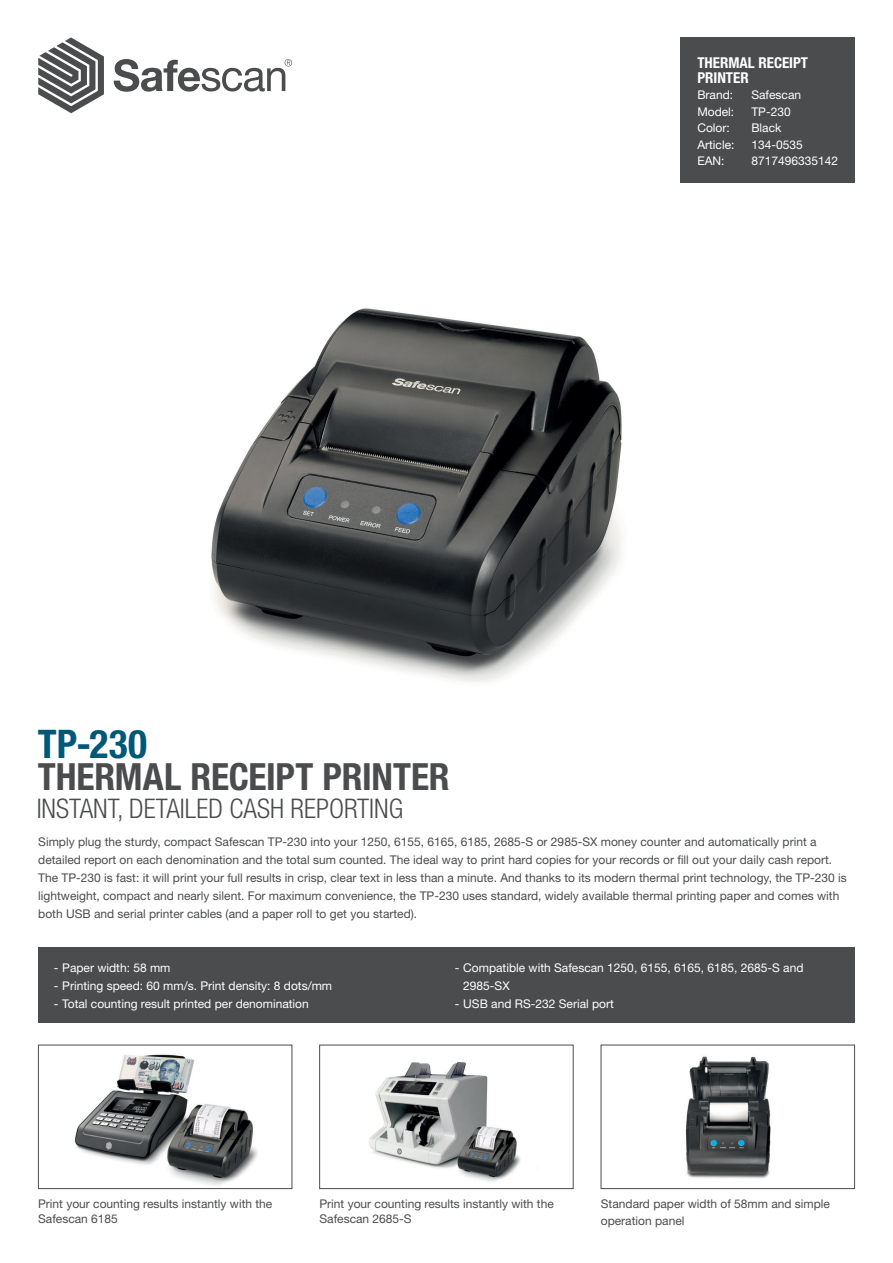
<style>
.page{position:relative;width:893px;height:1263px;background:#fff}
.page>*{position:absolute;margin:0;border:0;box-sizing:border-box;transform-origin:0 0}
.t1{font:700 condensed 39.45px "Helvetica Neue LT Std";color:#005879}
.t2{font:700 condensed 37.5px "Helvetica Neue LT Std";letter-spacing:-.005em;color:#4b4c4d}
.t3{font:300 condensed 27px "Helvetica Neue LT Std";color:#4b4c4d}
.t4{font:700 condensed 15px/15px "Helvetica Neue LT Std";color:#fff}
.t5{font:12px/18px "Helvetica Neue LT Std";color:#4b4c4d}
.t6{font:12px/18px "Helvetica Neue LT Std";color:#fff}
</style>
<div class="page">
<div style="left:680px;top:37px;width:175px;height:146px;background:#4b4c4d"></div>
<svg style="left:38px;top:37px;width:66px;height:76px"></svg>
<svg style="left:114px;top:59px;width:178px;height:33px"></svg>
<div style="left:38px;top:947px;width:816px;height:76px;background:#4b4c4d"></div>
<img style="left:211px;top:308px;width:411px;height:374px">
<img style="left:368px;top:1062px;width:153px;height:120px">
<div style="left:319px;top:1045px;width:254px;height:144px;border:1px solid #4b4c4d"></div>
<img style="left:685px;top:1056px;width:86px;height:123px">
<div style="left:601px;top:1045px;width:254px;height:144px;border:1px solid #4b4c4d"></div>
<img style="left:74px;top:1054px;width:184px;height:132px">
<div style="left:38px;top:1045px;width:254px;height:144px;border:1px solid #4b4c4d"></div>
<h1 class="t1" style="left:38px;top:720px;width:111px">TP-230</h1>
<h3 class="t3" style="left:37px;top:793px;width:368px">INSTANT, DETAILED CASH REPORTING</h3>
<h2 class="t2" style="left:38px;top:754px;width:413px">THERMAL RECEIPT PRINTER</h2>
<p class="t4" style="left:697px;top:55px;width:112px">THERMAL RECEIPT<br>PRINTER</p>
<p class="t6" style="left:697px;top:86px;width:37px">Brand:</p>
<p class="t6" style="left:751px;top:86px;width:51px">Safescan</p>
<p class="t6" style="left:697px;top:102px;width:38px">Model:</p>
<p class="t6" style="left:751px;top:102px;width:41px">TP-230</p>
<p class="t6" style="left:697px;top:119px;width:34px">Color:</p>
<p class="t6" style="left:751px;top:119px;width:31px">Black</p>
<p class="t6" style="left:697px;top:135px;width:39px">Article:</p>
<p class="t6" style="left:751px;top:135px;width:53px">134-0535</p>
<p class="t6" style="left:697px;top:152px;width:29px">EAN:</p>
<p class="t6" style="left:751px;top:152px;width:88px">8717496335142</p>
<p class="t5" style="left:38px;top:833px;width:810px">Simply plug the sturdy, compact Safescan TP-230 into your 1250, 6155, 6165, 6185, 2685-S or 2985-SX money counter and automatically print a detailed report on each denomination and the total sum counted. The ideal way to print hard copies for your records or fill out your daily cash report.<br>The TP-230 is fast: it will print your full results in crisp, clear text in less than a minute. And thanks to its modern thermal print technology, the TP-230 is lightweight, compact and nearly silent. For maximum convenience, the TP-230 uses standard, widely available thermal printing paper and comes with both USB and serial printer cables (and a paper roll to get you started).</p>
<p class="t6" style="left:54px;top:959px;width:118px">- Paper width: 58 mm</p>
<p class="t6" style="left:54px;top:977px;width:280px">- Printing speed: 60 mm/s. Print density: 8 dots/mm</p>
<p class="t6" style="left:54px;top:995px;width:257px">- Total counting result printed per denomination</p>
<p class="t6" style="left:463px;top:959px;width:342px;text-indent:-9px">- Compatible with Safescan 1250, 6155, 6165, 6185, 2685-S and<br>2985-SX</p>
<p class="t6" style="left:455px;top:995px;width:161px">- USB and RS-232 Serial port</p>
<p class="t5" style="left:38px;top:1196px;width:236px;line-height:15px">Print your counting results instantly with the<br>Safescan 6185</p>
<p class="t5" style="left:319px;top:1196px;width:236px;line-height:15px">Print your counting results instantly with the<br>Safescan 2685-S</p>
<p class="t5" style="left:601px;top:1196px;width:231px;line-height:16.5px">Standard paper width of 58mm and simple operation panel</p>
</div>
